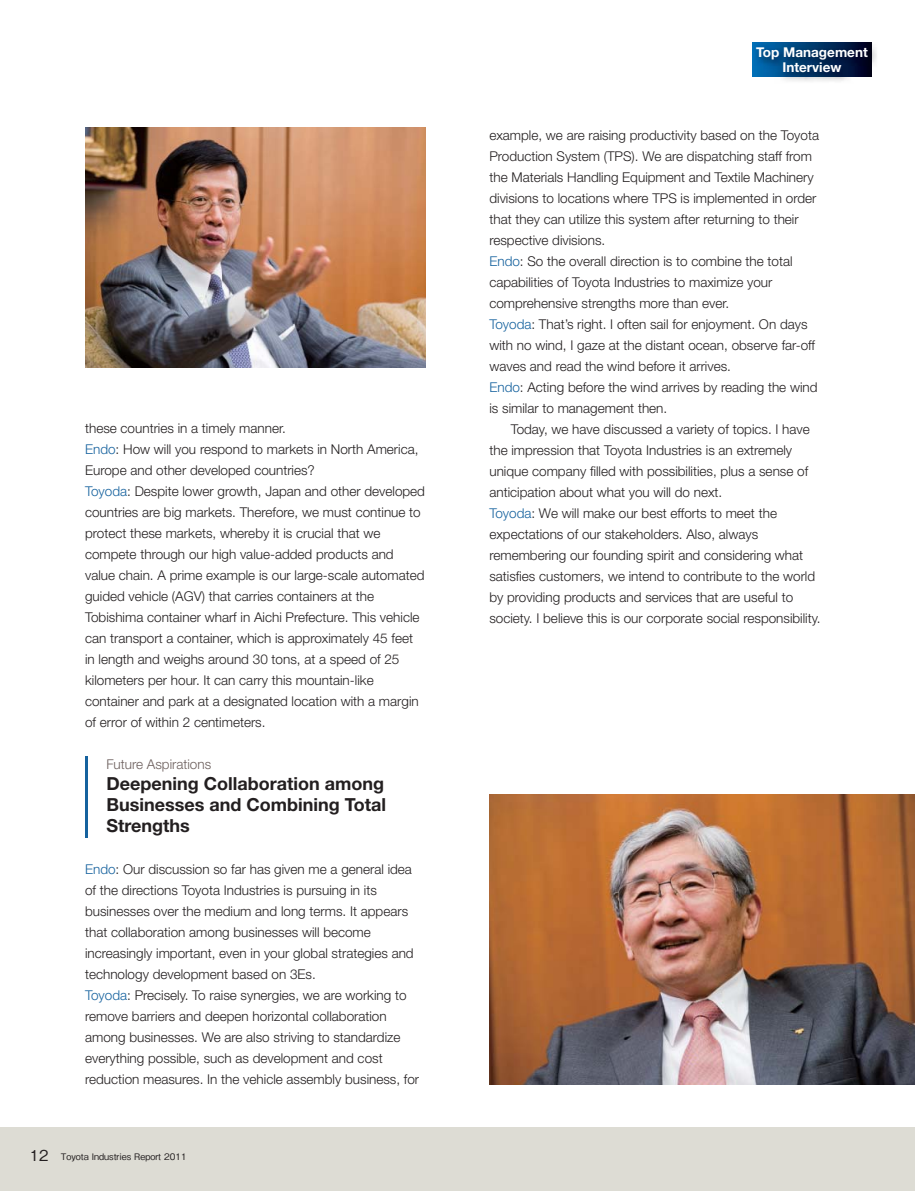
<style>
.page{position:relative;width:915px;height:1191px;background:#fff}
.page>*{position:absolute;margin:0;border:0;box-sizing:border-box;transform-origin:0 0}
.t1{font:700 18px/21px "Helvetica Neue";color:#231f20;text-align:justify}
.t2{font:300 13.5px/21px "Helvetica Neue";color:#231f20}
.t3{font:700 13.5px/15px "Helvetica Neue";color:#fff;text-align:center}
.t4{font:300 13.5px "Helvetica Neue";color:#6c5f5d}
.t5{font:9px "Gothic BBB Pro Medium 90 pv RKSJ H";color:#231f20}
.s1{color:#16629e}
.s2{font-size:15px}
</style>
<div class="page">
<div style="left:0;top:1127px;width:914px;height:64px;background:#dddcd4"></div>
<hr style="left:914px;top:1127px;width:1px;height:64px;background:#dddcd4">
<hr style="left:85px;top:756px;width:3px;height:81px;background:#16629e">
<img style="left:489px;top:794px;width:425px;height:290px">
<img style="left:85px;top:128px;width:340px;height:239px">
<img style="left:752px;top:42px;width:125px;height:39px">
<img style="left:752px;top:43px;width:119px;height:34px">
<p class="t2" style="left:85px;top:418px;width:341px">these countries in a timely manner.<br><span class="s1">Endo</span>: How will you respond to markets in North America, Europe and other developed countries?<br><span class="s1">Toyoda</span>: Despite lower growth, Japan and other developed countries are big markets. Therefore, we must continue to protect these markets, whereby it is crucial that we compete through our high value-added products and value chain. A prime example is our large-scale automated guided vehicle (AGV) that carries containers at the Tobishima container wharf in Aichi Prefecture. This vehicle can transport a container, which is approximately 45 feet in length and weighs around 30 tons, at a speed of 25 kilometers per hour. It can carry this mountain-like container and park at a designated location with a margin of error of within 2 centimeters.</p>
<p class="t4" style="left:106px;top:759px;width:106px">Future Aspirations</p>
<p class="t1" style="left:106px;top:774px;width:281px">Deepening Collaboration among Businesses and Combining Total Strengths</p>
<p class="t2" style="left:85px;top:859px;width:335px"><span class="s1">Endo</span>: Our discussion so far has given me a general idea of the directions Toyota Industries is pursuing in its businesses over the medium and long terms. It appears that collaboration among businesses will become increasingly important, even in your global strategies and technology development based on 3Es.<br><span class="s1">Toyoda</span>: Precisely. To raise synergies, we are working to remove barriers and deepen horizontal collaboration among businesses. We are also striving to standardize everything possible, such as development and cost reduction measures. In the vehicle assembly business, for</p>
<p class="t5" style="left:30px;top:1152px;width:158px"><span class="s2">12</span> Toyota Industries Report 2011</p>
<p class="t3" style="left:756px;top:46px;width:113px">Top Management<br>Interview</p>
<p class="t2" style="left:489px;top:126px;width:331px">example, we are raising productivity based on the Toyota</p>
<p class="t2" style="left:489px;top:147px;width:324px">Production System (TPS). We are dispatching staff from</p>
<p class="t2" style="left:489px;top:168px;width:326px">the Materials Handling Equipment and Textile Machinery</p>
<p class="t2" style="left:489px;top:189px;width:328px">divisions to locations where TPS is implemented in order</p>
<p class="t2" style="left:489px;top:210px;width:311px">that they can utilize this system after returning to their</p>
<p class="t2" style="left:489px;top:231px;width:117px">respective divisions.</p>
<p class="t2" style="left:489px;top:252px;width:304px"><span class="s1">Endo</span>: So the overall direction is to combine the total</p>
<p class="t2" style="left:489px;top:273px;width:284px">capabilities of Toyota Industries to maximize your</p>
<p class="t2" style="left:489px;top:294px;width:241px">comprehensive strengths more than ever.</p>
<p class="t2" style="left:489px;top:315px;width:319px"><span class="s1">Toyoda</span>: That’s right. I often sail for enjoyment. On days</p>
<p class="t2" style="left:489px;top:336px;width:327px">with no wind, I gaze at the distant ocean, observe far-off</p>
<p class="t2" style="left:489px;top:357px;width:243px">waves and read the wind before it arrives.</p>
<p class="t2" style="left:489px;top:378px;width:329px"><span class="s1">Endo</span>: Acting before the wind arrives by reading the wind</p>
<p class="t2" style="left:489px;top:399px;width:179px">is similar to management then.</p>
<p class="t2" style="left:510px;top:420px;width:300px">Today, we have discussed a variety of topics. I have</p>
<p class="t2" style="left:489px;top:441px;width:304px">the impression that Toyota Industries is an extremely</p>
<p class="t2" style="left:489px;top:462px;width:320px">unique company filled with possibilities, plus a sense of</p>
<p class="t2" style="left:489px;top:483px;width:234px">anticipation about what you will do next.</p>
<p class="t2" style="left:489px;top:504px;width:289px"><span class="s1">Toyoda</span>: We will make our best efforts to meet the</p>
<p class="t2" style="left:489px;top:525px;width:270px">expectations of our stakeholders. Also, always</p>
<p class="t2" style="left:489px;top:546px;width:315px">remembering our founding spirit and considering what</p>
<p class="t2" style="left:489px;top:567px;width:327px">satisfies customers, we intend to contribute to the world</p>
<p class="t2" style="left:489px;top:588px;width:305px">by providing products and services that are useful to</p>
<p class="t2" style="left:489px;top:609px;width:332px">society. I believe this is our corporate social responsibility.</p>
</div>
